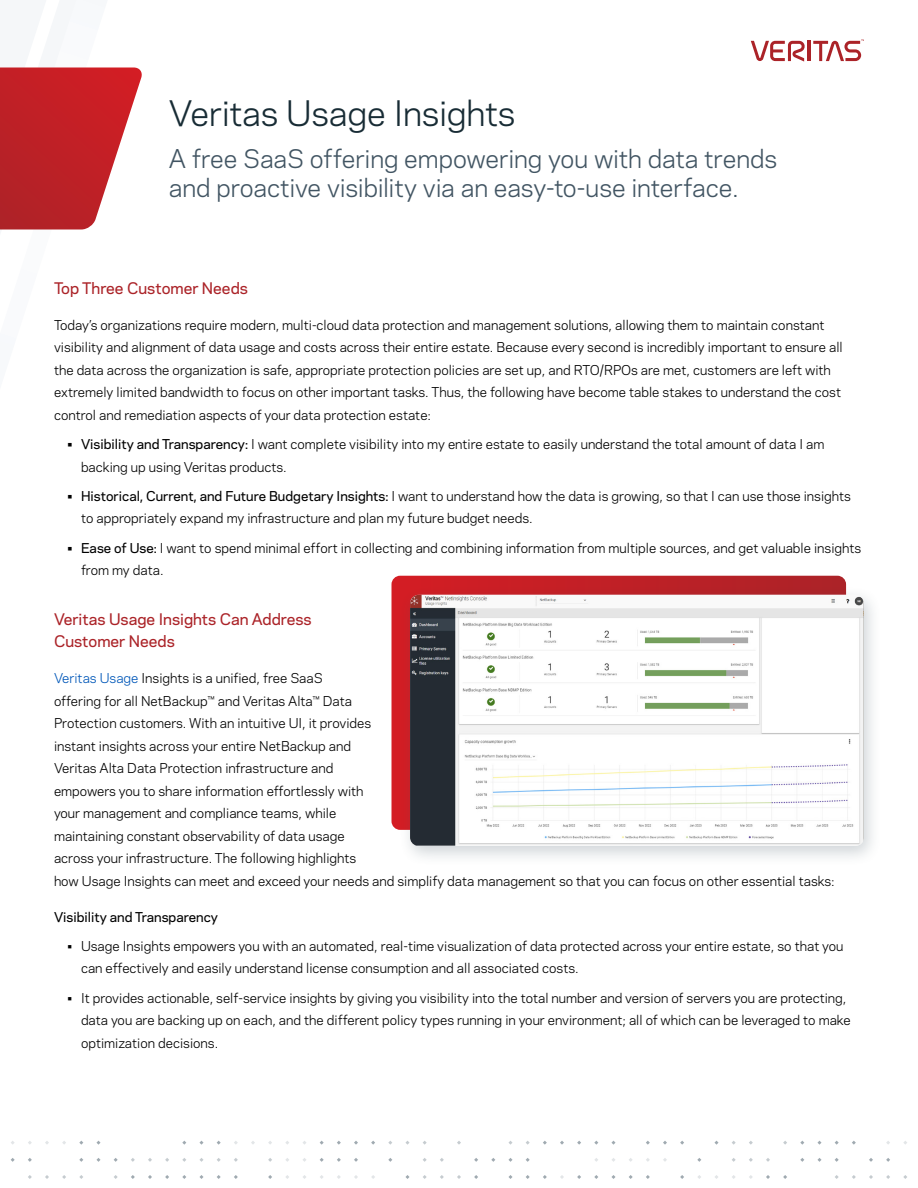
<style>
.page{position:relative;width:918px;height:1188px;background:#fff}
.page>*{position:absolute;margin:0;border:0;box-sizing:border-box;transform-origin:0 0}
.t1{font:33px "Polaris";letter-spacing:-.01em;color:#182c35}
.t2{font:24px/28.8px "Polaris";letter-spacing:-.005em;color:#425563}
.Paragraph_Title{font:500 15px/22.5px "Polaris";color:#ab2328}
.Body_Copy{font:12.75px/22.5px "Polaris";color:#000}
.Body_Copy-2{font:500 12.75px "Polaris";color:#000}
.s1{font-weight:500}
.s2{color:#0057b8}
</style>
<div class="page">
<hr style="left:808px;top:41px;width:3px;height:20px;background:#ab2328">
<svg style="left:751px;top:41px;width:54px;height:21px"></svg>
<svg style="left:813px;top:39px;width:51px;height:22px"></svg>
<svg style="left:0;top:67px;width:142px;height:163px"></svg>
<svg style="left:783px;top:1175px;width:4px;height:4px"></svg>
<svg style="left:766px;top:1158px;width:4px;height:4px"></svg>
<svg style="left:766px;top:1175px;width:4px;height:4px"></svg>
<svg style="left:749px;top:1158px;width:4px;height:4px"></svg>
<svg style="left:714px;top:1141px;width:5px;height:4px"></svg>
<svg style="left:697px;top:1158px;width:4px;height:4px"></svg>
<svg style="left:680px;top:1141px;width:4px;height:4px"></svg>
<svg style="left:680px;top:1175px;width:4px;height:4px"></svg>
<svg style="left:663px;top:1141px;width:4px;height:4px"></svg>
<svg style="left:646px;top:1141px;width:4px;height:4px"></svg>
<svg style="left:646px;top:1175px;width:4px;height:4px"></svg>
<svg style="left:629px;top:1175px;width:4px;height:4px"></svg>
<svg style="left:611px;top:1141px;width:5px;height:4px"></svg>
<svg style="left:611px;top:1175px;width:5px;height:4px"></svg>
<svg style="left:594px;top:1175px;width:4px;height:4px"></svg>
<svg style="left:577px;top:1141px;width:4px;height:4px"></svg>
<svg style="left:577px;top:1175px;width:4px;height:4px"></svg>
<svg style="left:560px;top:1141px;width:4px;height:4px"></svg>
<svg style="left:560px;top:1175px;width:4px;height:4px"></svg>
<svg style="left:543px;top:1141px;width:4px;height:4px"></svg>
<svg style="left:543px;top:1175px;width:4px;height:4px"></svg>
<svg style="left:526px;top:1158px;width:4px;height:4px"></svg>
<svg style="left:526px;top:1175px;width:4px;height:4px"></svg>
<svg style="left:508px;top:1141px;width:5px;height:4px"></svg>
<svg style="left:508px;top:1158px;width:5px;height:4px"></svg>
<svg style="left:508px;top:1175px;width:5px;height:4px"></svg>
<svg style="left:491px;top:1158px;width:4px;height:4px"></svg>
<svg style="left:474px;top:1158px;width:4px;height:4px"></svg>
<svg style="left:474px;top:1175px;width:4px;height:4px"></svg>
<svg style="left:457px;top:1141px;width:4px;height:4px"></svg>
<svg style="left:457px;top:1175px;width:4px;height:4px"></svg>
<svg style="left:440px;top:1158px;width:4px;height:4px"></svg>
<svg style="left:440px;top:1175px;width:4px;height:4px"></svg>
<svg style="left:423px;top:1175px;width:4px;height:4px"></svg>
<svg style="left:405px;top:1141px;width:5px;height:4px"></svg>
<svg style="left:405px;top:1175px;width:5px;height:4px"></svg>
<svg style="left:388px;top:1158px;width:4px;height:4px"></svg>
<svg style="left:371px;top:1141px;width:4px;height:4px"></svg>
<svg style="left:354px;top:1141px;width:4px;height:4px"></svg>
<svg style="left:354px;top:1158px;width:4px;height:4px"></svg>
<svg style="left:354px;top:1175px;width:4px;height:4px"></svg>
<svg style="left:337px;top:1141px;width:4px;height:4px"></svg>
<svg style="left:337px;top:1158px;width:4px;height:4px"></svg>
<svg style="left:320px;top:1158px;width:4px;height:4px"></svg>
<svg style="left:268px;top:1158px;width:4px;height:4px"></svg>
<svg style="left:268px;top:1175px;width:4px;height:4px"></svg>
<svg style="left:234px;top:1158px;width:4px;height:4px"></svg>
<svg style="left:234px;top:1175px;width:4px;height:4px"></svg>
<svg style="left:217px;top:1175px;width:4px;height:4px"></svg>
<svg style="left:199px;top:1141px;width:5px;height:4px"></svg>
<svg style="left:199px;top:1158px;width:5px;height:4px"></svg>
<svg style="left:199px;top:1175px;width:5px;height:4px"></svg>
<svg style="left:182px;top:1175px;width:4px;height:4px"></svg>
<svg style="left:165px;top:1158px;width:4px;height:4px"></svg>
<svg style="left:165px;top:1175px;width:4px;height:4px"></svg>
<svg style="left:148px;top:1158px;width:4px;height:4px"></svg>
<svg style="left:148px;top:1175px;width:4px;height:4px"></svg>
<svg style="left:131px;top:1158px;width:4px;height:4px"></svg>
<svg style="left:131px;top:1175px;width:4px;height:4px"></svg>
<svg style="left:114px;top:1158px;width:4px;height:4px"></svg>
<svg style="left:114px;top:1175px;width:4px;height:4px"></svg>
<svg style="left:96px;top:1141px;width:5px;height:4px"></svg>
<svg style="left:96px;top:1158px;width:5px;height:4px"></svg>
<svg style="left:79px;top:1158px;width:4px;height:4px"></svg>
<svg style="left:79px;top:1175px;width:4px;height:4px"></svg>
<svg style="left:62px;top:1175px;width:4px;height:4px"></svg>
<svg style="left:45px;top:1175px;width:4px;height:4px"></svg>
<svg style="left:28px;top:1158px;width:4px;height:4px"></svg>
<svg style="left:28px;top:1175px;width:4px;height:4px"></svg>
<svg style="left:11px;top:1158px;width:4px;height:4px"></svg>
<svg style="left:903px;top:1175px;width:4px;height:4px"></svg>
<svg style="left:886px;top:1158px;width:4px;height:4px"></svg>
<svg style="left:886px;top:1175px;width:4px;height:4px"></svg>
<svg style="left:869px;top:1158px;width:4px;height:4px"></svg>
<svg style="left:869px;top:1175px;width:4px;height:4px"></svg>
<svg style="left:852px;top:1141px;width:4px;height:4px"></svg>
<svg style="left:852px;top:1175px;width:4px;height:4px"></svg>
<svg style="left:835px;top:1158px;width:4px;height:4px"></svg>
<svg style="left:835px;top:1175px;width:4px;height:4px"></svg>
<svg style="left:817px;top:1141px;width:5px;height:4px"></svg>
<svg style="left:817px;top:1158px;width:5px;height:4px"></svg>
<svg style="left:800px;top:1158px;width:4px;height:4px"></svg>
<svg style="left:392px;top:576px;width:454px;height:254px;background:#c52026"></svg>
<div style="left:399px;top:586px;width:483px;height:281px;background:#425563;opacity:.25"></div>
<img style="left:410px;top:595px;width:454px;height:251px">
<h1 class="t1" style="left:169px;top:89px;width:348px">Veritas Usage Insights</h1>
<h2 class="t2" style="left:169px;top:144px;width:610px">A free SaaS offering empowering you with data trends and proactive visibility via an easy-to-use interface.</h2>
<p class="Paragraph_Title" style="left:54px;top:276px;width:195px">Top Three Customer Needs</p>
<p class="Body_Copy" style="left:54px;top:313px;width:790px">Today’s organizations require modern, multi-cloud data protection and management solutions, allowing them to maintain constant visibility and alignment of data usage and costs across their entire estate. Because every second is incredibly important to ensure all the data across the organization is safe, appropriate protection policies are set up, and RTO/RPOs are met, customers are left with extremely limited bandwidth to focus on other important tasks. Thus, the following have become table stakes to understand the cost control and remediation aspects of your data protection estate:</p>
<p class="Body_Copy" style="left:81px;top:432px;width:745px;text-indent:-14px"><span class="s1">• Visibility and Transparency:</span> I want complete visibility into my entire estate to easily understand the total amount of data I am backing up using Veritas products.</p>
<p class="Body_Copy" style="left:81px;top:484px;width:771px;text-indent:-14px"><span class="s1">• Historical, Current, and Future Budgetary Insights:</span> I want to understand how the data is growing, so that I can use those insights to appropriately expand my infrastructure and plan my future budget needs.</p>
<p class="Body_Copy" style="left:81px;top:536px;width:782px;text-indent:-14px"><span class="s1">• Ease of Use:</span> I want to spend minimal effort in collecting and combining information from multiple sources, and get valuable insights from my data.</p>
<p class="Paragraph_Title" style="left:54px;top:607px;width:259px">Veritas Usage Insights Can Address<br>Customer Needs</p>
<p class="Body_Copy" style="left:54px;top:666px;width:782px"><span class="s2">Veritas Usage</span> Insights is a unified, free SaaS<br>offering for all NetBackup™ and Veritas Alta™ Data<br>Protection customers. With an intuitive UI, it provides<br>instant insights across your entire NetBackup and<br>Veritas Alta Data Protection infrastructure and<br>empowers you to share information effortlessly with<br>your management and compliance teams, while<br>maintaining constant observability of data usage<br>across your infrastructure. The following highlights<br>how Usage Insights can meet and exceed your needs and simplify data management so that you can focus on other essential tasks:</p>
<p class="Body_Copy-2" style="left:54px;top:907px;width:166px">Visibility and Transparency</p>
<p class="Body_Copy" style="left:81px;top:934px;width:764px;text-indent:-14px">• Usage Insights empowers you with an automated, real-time visualization of data protected across your entire estate, so that you can effectively and easily understand license consumption and all associated costs.</p>
<p class="Body_Copy" style="left:81px;top:986px;width:771px;text-indent:-14px">• It provides actionable, self-service insights by giving you visibility into the total number and version of servers you are protecting, data you are backing up on each, and the different policy types running in your environment; all of which can be leveraged to make optimization decisions.</p>
</div>
